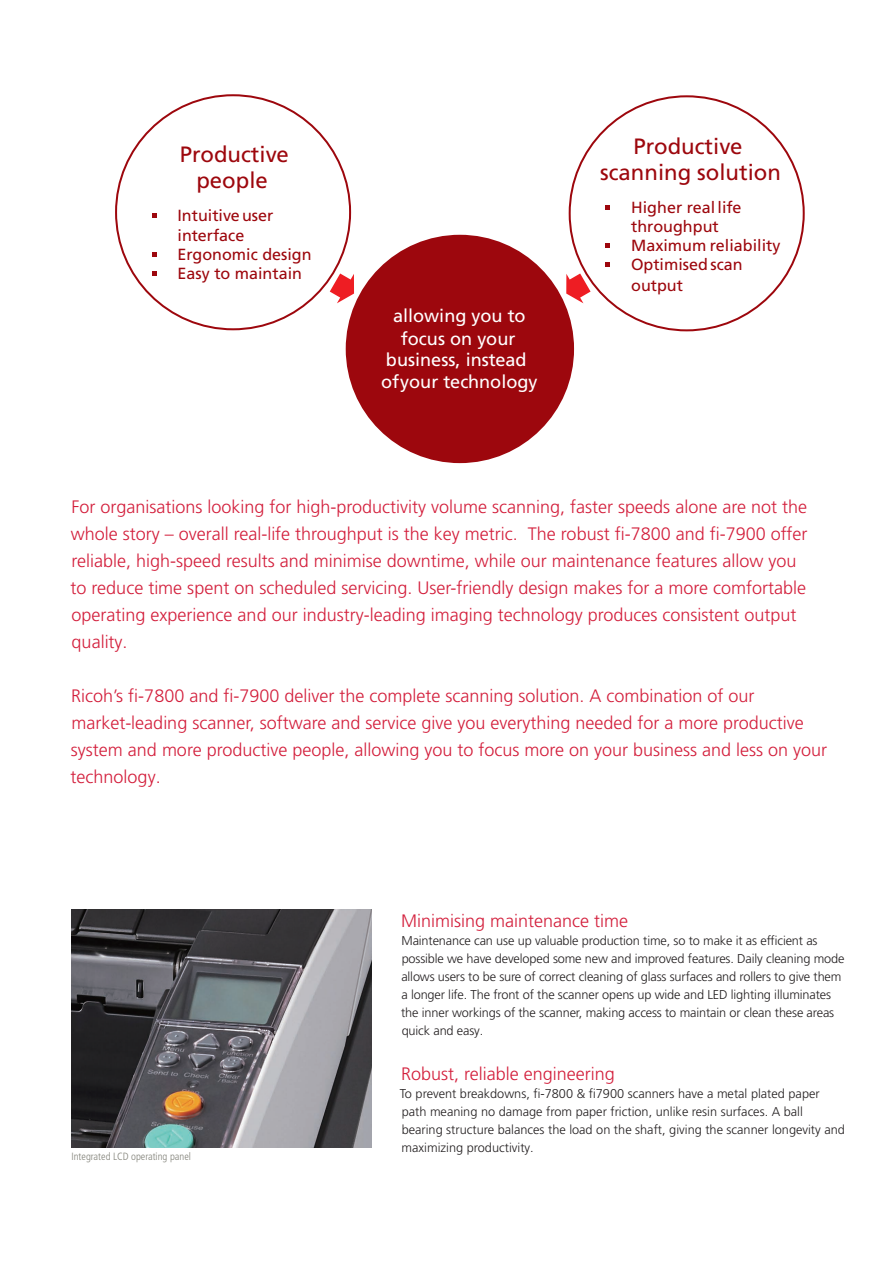
<style>
.page{position:relative;width:893px;height:1263px;background:#fff}
.page>*{position:absolute;margin:0;border:0;box-sizing:border-box;transform-origin:0 0}
.t1{font:22.2px/26.4px "Frutiger LT Pro";color:#9d070d;text-align:center}
.t2{font:18.15px/21.9px "Frutiger LT Pro";color:#fff;text-align:center}
.t3{font:300 18px/27px "Frutiger LT Pro";color:#d31e3b}
.t4{font:16.05px/19.4px "Frutiger LT Pro";color:#9d070d}
.t5{font:300 12.75px/18px "Frutiger LT Pro";letter-spacing:-.01em;color:#231f20}
.t6{font:300 condensed 10.5px "Frutiger LT Pro";color:#818178}
</style>
<div class="page">
<img style="left:71px;top:910px;width:301px;height:237px">
<svg style="left:152px;top:213px;width:4px;height:5px"></svg>
<svg style="left:152px;top:252px;width:4px;height:4px"></svg>
<svg style="left:152px;top:271px;width:4px;height:4px"></svg>
<svg style="left:605px;top:205px;width:5px;height:4px"></svg>
<svg style="left:605px;top:243px;width:5px;height:5px"></svg>
<svg style="left:605px;top:262px;width:5px;height:5px"></svg>
<div style="left:346px;top:235px;width:228px;height:228px;background:#9d070d;border-radius:50%"></div>
<svg style="left:566px;top:273px;width:25px;height:30px"></svg>
<svg style="left:330px;top:273px;width:24px;height:30px"></svg>
<p class="t1" style="left:180px;top:141px;width:111px">Productive people</p>
<p class="t4" style="left:178px;top:206px;width:136px">Intuitiveuser interface<br>Ergonomic design<br>Easy to maintain</p>
<p class="t2" style="left:381px;top:305px;width:158px">allowing you to focus on your business, instead of your technology</p>
<p class="t1" style="left:600px;top:133px;width:182px">Productive scanning solution</p>
<p class="t4" style="left:631px;top:198px;width:151px">Higher reallife throughput<br>Maximum reliability<br>Optimisedscan output</p>
<p class="t3" style="left:71px;top:493px;width:738px">For organisations looking for high-productivity volume scanning, faster speeds alone are not the whole story – overall real-life throughput is the key metric. The robust fi-7800 and fi-7900 offer reliable, high-speed results and minimise downtime, while our maintenance features allow you to reduce time spent on scheduled servicing. User-friendly design makes for a more comfortable operating experience and our industry-leading imaging technology produces consistent output quality.</p>
<p class="t3" style="left:71px;top:682px;width:758px">Ricoh’s fi-7800 and fi-7900 deliver the complete scanning solution. A combination of our market-leading scanner, software and service give you everything needed for a more productive system and more productive people, allowing you to focus more on your business and less on your technology.</p>
<p class="t6" style="left:71px;top:1150px;width:121px">Integrated LCD operating panel</p>
<p class="t3" style="left:401px;top:907px;width:228px">Minimising maintenance time</p>
<p class="t5" style="left:401px;top:931px;width:445px">Maintenance can use up valuable production time, so to make it as efficient as possible we have developed some new and improved features. Daily cleaning mode allows users to be sure of correct cleaning of glass surfaces and rollers to give them a longer life. The front of the scanner opens up wide and LED lighting illuminates the inner workings of the scanner, making access to maintain or clean these areas quick and easy.</p>
<p class="t3" style="left:401px;top:1060px;width:215px">Robust, reliable engineering</p>
<p class="t5" style="left:400px;top:1084px;width:446px">To prevent breakdowns, fi-7800 &amp; fi7900 scanners have a metal plated paper path meaning no damage from paper friction, unlike resin surfaces. A ball bearing structure balances the load on the shaft, giving the scanner longevity and maximizing productivity.</p>
</div>
